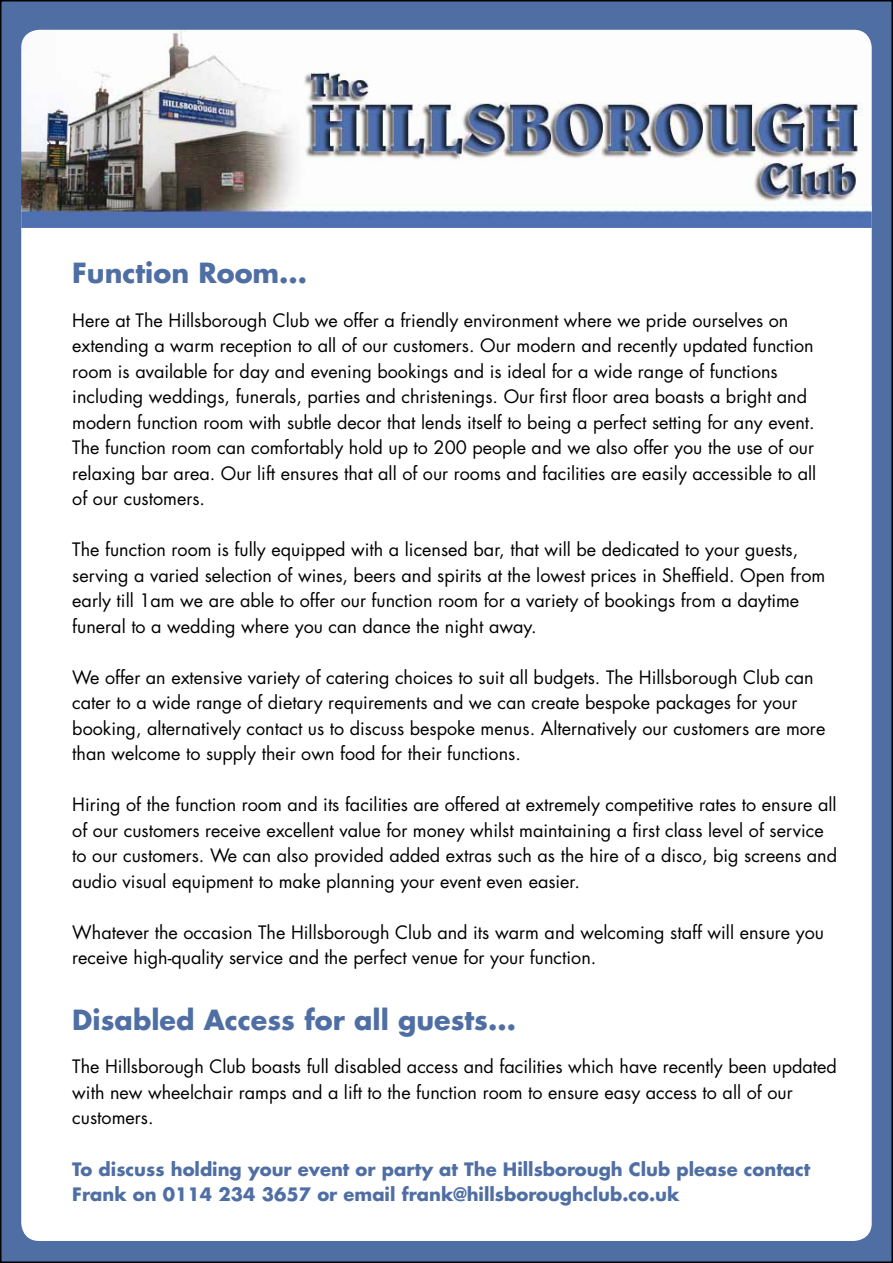
<style>
.page{position:relative;width:893px;height:1263px;background:#fff}
.page>*{position:absolute;margin:0;border:0;box-sizing:border-box;transform-origin:0 0}
.t1{font:700 27px "Futura";color:#4f6fa4}
.t2{font:18px/25.5px "Futura";color:#000}
.t3{font:700 18px/25.5px "Futura";color:#4f6fa4}
</style>
<div class="page">
<div style="left:1px;top:1px;width:891px;height:1261px;background:#4f6fa4"></div>
<div style="left:21px;top:228px;width:851px;height:1013px;background:#fff"></div>
<img style="left:21px;top:30px;width:851px;height:198px">
<h1 class="t1" style="left:72px;top:254px;width:236px">Function Room...</h1>
<p class="t2" style="left:72px;top:307px;width:746px">Here at The Hillsborough Club we offer a friendly environment where we pride ourselves on extending a warm reception to all of our customers. Our modern and recently updated function room is available for day and evening bookings and is ideal for a wide range of functions including weddings, funerals, parties and christenings. Our first floor area boasts a bright and modern function room with subtle decor that lends itself to being a perfect setting for any event.<br>The function room can comfortably hold up to 200 people and we also offer you the use of our relaxing bar area. Our lift ensures that all of our rooms and facilities are easily accessible to all of our customers.</p>
<p class="t2" style="left:72px;top:537px;width:755px">The function room is fully equipped with a licensed bar, that will be dedicated to your guests, serving a varied selection of wines, beers and spirits at the lowest prices in Sheffield. Open from early till 1am we are able to offer our function room for a variety of bookings from a daytime funeral to a wedding where you can dance the night away.</p>
<p class="t2" style="left:72px;top:664px;width:754px">We offer an extensive variety of catering choices to suit all budgets. The Hillsborough Club can cater to a wide range of dietary requirements and we can create bespoke packages for your booking, alternatively contact us to discuss bespoke menus. Alternatively our customers are more than welcome to supply their own food for their functions.</p>
<p class="t2" style="left:72px;top:792px;width:766px">Hiring of the function room and its facilities are offered at extremely competitive rates to ensure all of our customers receive excellent value for money whilst maintaining a first class level of service to our customers. We can also provided added extras such as the hire of a disco, big screens and audio visual equipment to make planning your event even easier.</p>
<p class="t2" style="left:72px;top:919px;width:753px">Whatever the occasion The Hillsborough Club and its warm and welcoming staff will ensure you receive high-quality service and the perfect venue for your function.</p>
<h1 class="t1" style="left:72px;top:1000px;width:445px">Disabled Access for all guests...</h1>
<p class="t2" style="left:72px;top:1053px;width:766px">The Hillsborough Club boasts full disabled access and facilities which have recently been updated with new wheelchair ramps and a lift to the function room to ensure easy access to all of our customers.</p>
<p class="t3" style="left:72px;top:1156px;width:740px">To discuss holding your event or party at The Hillsborough Club please contact<br>Frank on 0114 234 3657 or email frank@hillsboroughclub.co.uk</p>
</div>
